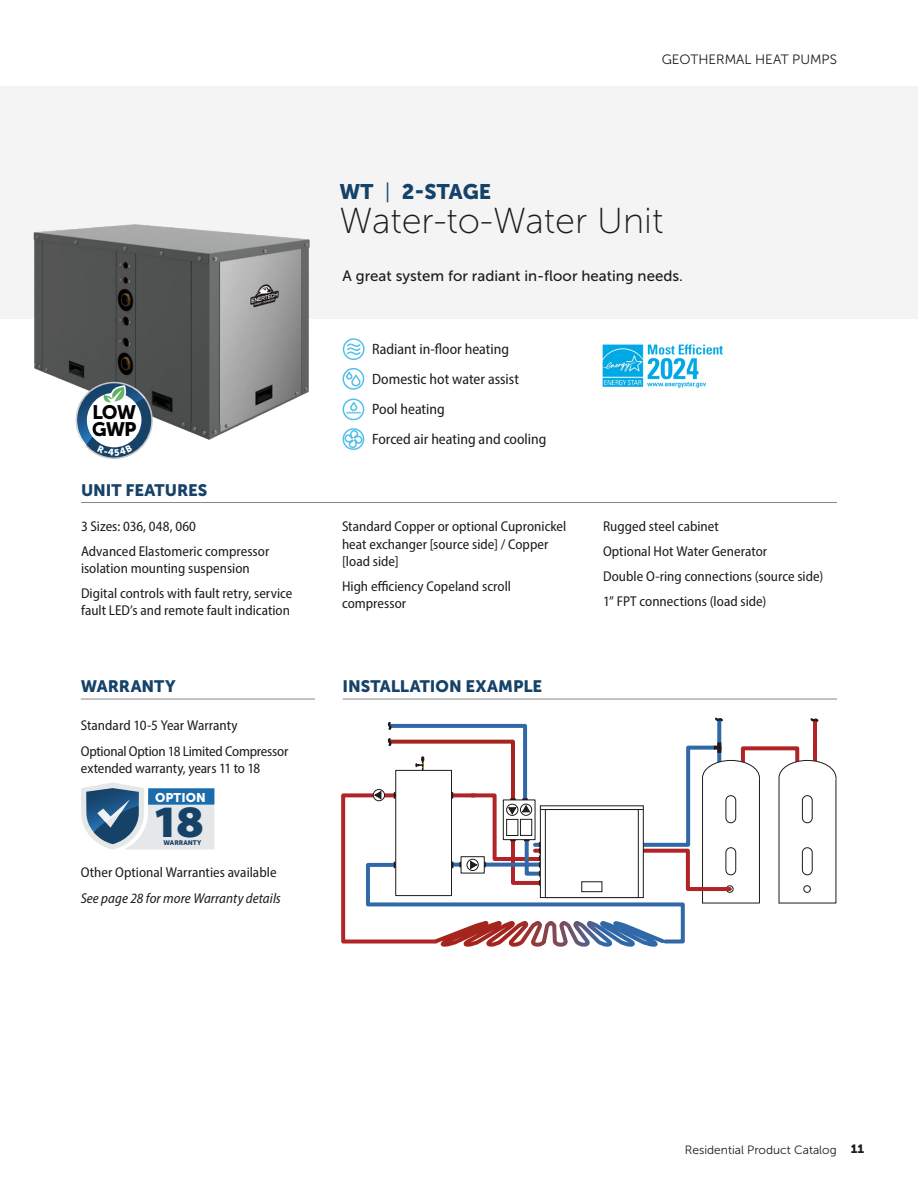
<style>
.page{position:relative;width:918px;height:1188px;background:#fff}
.page>*{position:absolute;margin:0;border:0;box-sizing:border-box;transform-origin:0 0}
.t1{font:900 semi-expanded 45.15px "Myriad Pro";color:#164268}
.t2{font:36px "Museo Sans 100";color:#1c1c1a}
.t3{font:21px "Museo Sans 900";color:#154268}
.t4{font:19.5px/16.4px "Museo Sans 900";letter-spacing:-.06em;color:#030303}
.t5{font:16.5px "Museo Sans 900";color:#154268}
.t6{font:semi-condensed 15px/30px "Myriad Pro";color:#1c1c1a}
.t7{font:15px "Museo Sans 500";color:#1c1c1a}
.t8{font:semi-condensed 14.25px/24.9px "Myriad Pro";color:#1c1c1a}
.t9{font:italic semi-condensed 14.25px "Myriad Pro";letter-spacing:.005em;color:#1c1c1a}
.t10{font:13.5px "Museo Sans 300";color:#1c1c1a}
.t11{font:12.6px "Museo Sans 900";color:#fff}
.t12{font:12px "Museo Sans 300";color:#1c1c1a}
.t13{font:6.6px "Museo Sans 900";color:#164268}
.s1{font-family:"Museo Sans 300"}
.s2{font-family:"Museo Sans 900"}
</style>
<div class="page">
<div style="left:0;top:87px;width:918px;height:232px;background:#f5f4f4"></div>
<hr style="left:81px;top:502px;width:756px;height:1px;background:#878788">
<hr style="left:81px;top:699px;width:234px;height:1px;background:#878788">
<hr style="left:343px;top:699px;width:494px;height:1px;background:#878788">
<img style="left:602px;top:344px;width:121px;height:44px">
<hr style="left:813px;top:748px;width:4px;height:15px;background:#b12326">
<div style="left:741px;top:746px;width:58px;height:19px;border:4px solid #b12326"></div>
<svg style="left:341px;top:717px;width:419px;height:230px"></svg>
<div style="left:726px;top:796px;width:10px;height:27px;background:#fff;border-radius:5px"></div>
<div style="left:726px;top:795px;width:10px;height:28px;border:1px solid #1c1c1a;border-radius:5px"></div>
<div style="left:726px;top:848px;width:10px;height:27px;background:#fff;border-radius:5px"></div>
<div style="left:726px;top:847px;width:10px;height:28px;border:1px solid #1c1c1a;border-radius:5px"></div>
<div style="left:726px;top:885px;width:8px;height:8px;border:1px solid #201a1a;border-radius:50%"></div>
<hr style="left:694px;top:887px;width:36px;height:4px;background:#b12326">
<hr style="left:540px;top:809px;width:103px;height:1px;background:#201a1a">
<svg style="left:778px;top:760px;width:59px;height:144px"></svg>
<div style="left:802px;top:796px;width:10px;height:27px;background:#fff;border-radius:5px"></div>
<div style="left:802px;top:795px;width:11px;height:28px;border:1px solid #1c1c1a;border-radius:5px"></div>
<div style="left:802px;top:848px;width:10px;height:27px;background:#fff;border-radius:5px"></div>
<div style="left:802px;top:847px;width:11px;height:28px;border:1px solid #1c1c1a;border-radius:5px"></div>
<div style="left:803px;top:885px;width:8px;height:8px;border:1px solid #201a1a;border-radius:50%"></div>
<hr style="left:813px;top:721px;width:4px;height:30px;background:#b12326">
<svg style="left:810px;top:718px;width:9px;height:4px"></svg>
<svg style="left:81px;top:782px;width:133px;height:67px;background:#9eb5c8"></svg>
<div style="left:343px;top:368px;width:21px;height:22px;border:2px solid #54c0ea;border-radius:50%"></div>
<svg style="left:345px;top:370px;width:16px;height:17px"></svg>
<div style="left:343px;top:428px;width:21px;height:22px;border:2px solid #54c0ea;border-radius:50%"></div>
<svg style="left:344px;top:429px;width:19px;height:20px"></svg>
<div style="left:343px;top:338px;width:22px;height:22px;border:2px solid #54c0ea;border-radius:50%"></div>
<svg style="left:345px;top:343px;width:17px;height:13px"></svg>
<div style="left:343px;top:399px;width:21px;height:21px;border:2px solid #54c0ea;border-radius:50%"></div>
<svg style="left:346px;top:398px;width:15px;height:16px"></svg>
<img style="left:33px;top:224px;width:277px;height:216px">
<svg style="left:76px;top:382px;width:77px;height:77px"></svg>
<h3 class="t4" style="left:92px;top:404px;width:46px">LOW<br>GWP</h3>
<p class="t5" style="left:81px;top:480px;width:128px">UNIT FEATURES</p>
<p class="t8" style="left:81px;top:514px;width:190px">3 Sizes: 036, 048, 060<br>Advanced Elastomeric compressor</p>
<p class="t8" style="left:81px;top:556px;width:213px">isolation mounting suspension<br>Digital controls with fault retry, service</p>
<p class="t8" style="left:81px;top:598px;width:211px">fault LED’s and remote fault indication</p>
<p class="t5" style="left:81px;top:677px;width:96px">WARRANTY</p>
<p class="t8" style="left:81px;top:712px;width:209px;line-height:26px">Standard 10-5 Year Warranty<br>Optional Option 18 Limited Compressor</p>
<p class="t8" style="left:81px;top:756px;width:181px">extended warranty, years 11 to 18</p>
<p class="t11" style="left:155px;top:790px;width:52px">OPTION</p>
<h1 class="t1" style="left:152px;top:791px;width:54px">18</h1>
<p class="t13" style="left:163px;top:839px;width:40px">WARRANTY</p>
<p class="t8" style="left:81px;top:860px;width:197px">Other Optional Warranties available</p>
<p class="t9" style="left:81px;top:890px;width:202px">See page 28 for more Warranty details</p>
<p class="t10" style="left:662px;top:52px;width:177px">GEOTHERMAL HEAT PUMPS</p>
<h3 class="t3" style="left:340px;top:179px;width:153px">WT <span class="s1">|</span> 2-STAGE</h3>
<h2 class="t2" style="left:340px;top:201px;width:325px">Water-to-Water Unit</h2>
<p class="t7" style="left:343px;top:268px;width:342px">A great system for radiant in-floor heating needs.</p>
<p class="t6" style="left:372px;top:334px;width:176px">Radiant in-floor heating<br>Domestic hot water assist<br>Pool heating<br>Forced air heating and cooling</p>
<p class="t8" style="left:342px;top:518px;width:226px;line-height:17.1px">Standard Copper or optional Cupronickel heat exchanger [source side] / Copper [load side]</p>
<p class="t8" style="left:342px;top:577px;width:171px;line-height:17.1px">High efficiency Copeland scroll compressor</p>
<p class="t5" style="left:343px;top:677px;width:201px">INSTALLATION EXAMPLE</p>
<p class="t8" style="left:603px;top:514px;width:222px">Rugged steel cabinet<br>Optional Hot Water Generator<br>Double O-ring connections (source side)<br>1” FPT connections (load side)</p>
<p class="t12" style="left:685px;top:1143px;width:181px">Residential Product Catalog <span class="s2">11</span></p>
</div>
